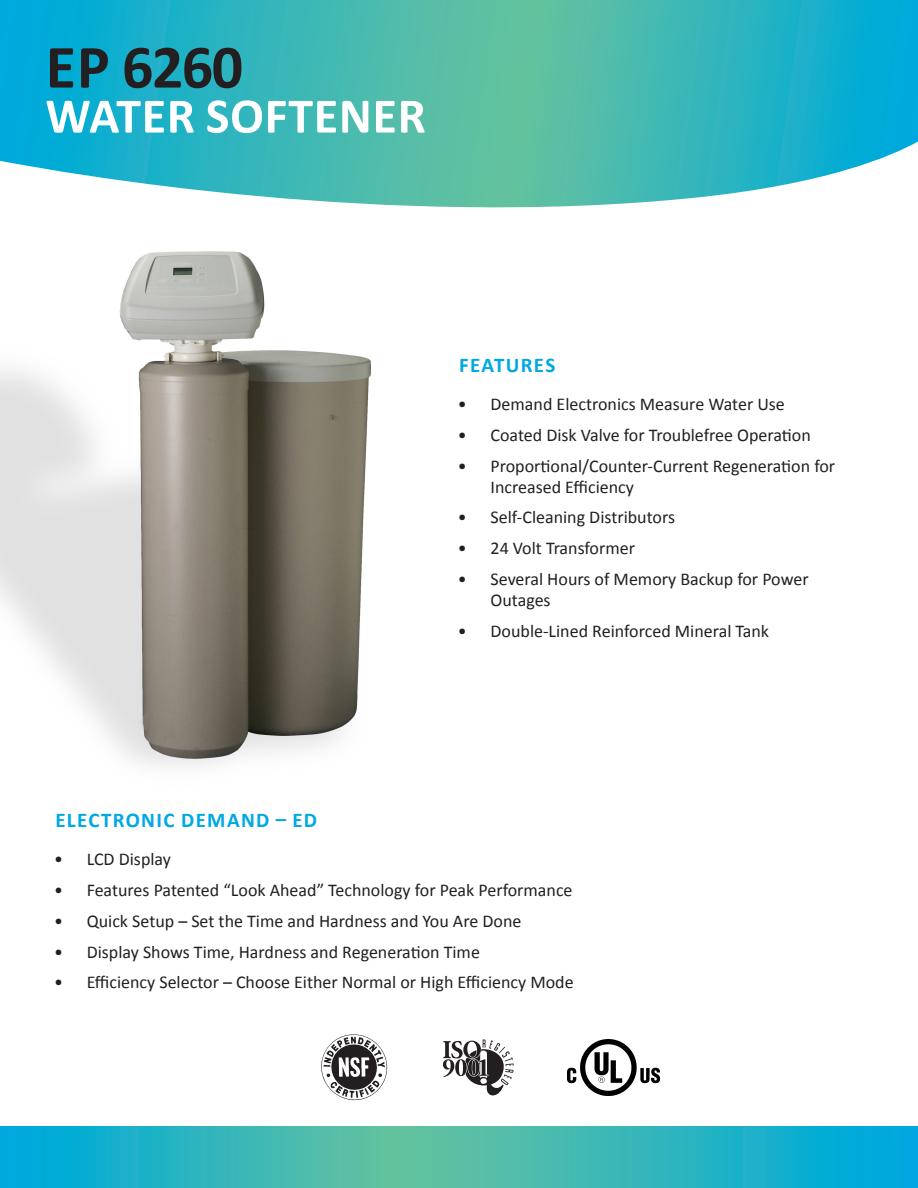
<style>
.page{position:relative;width:918px;height:1188px;background:#fff}
.page>*{position:absolute;margin:0;border:0;box-sizing:border-box;transform-origin:0 0}
.t1{font:700 62.1px "Calibri";letter-spacing:-.025em;color:#231f20}
.t2{font:700 50.1px "Calibri";letter-spacing:.015em;color:#fff}
.t3{font:700 21px "Calibri";letter-spacing:.065em;color:#00a8e4}
.t4{font:18px/21px "Calibri";color:#231f20}
</style>
<div class="page">
<img style="left:0;top:251px;width:371px;height:516px">
<svg style="left:0;top:0;width:918px;height:208px;background:#44bcc0"></svg>
<img style="left:321px;top:1034px;width:67px;height:67px">
<svg style="left:443px;top:1040px;width:71px;height:55px"></svg>
<img style="left:568px;top:1039px;width:92px;height:57px">
<svg style="left:0;top:1126px;width:918px;height:62px;background:#2eb4bd"></svg>
<p class="t1" style="left:46px;top:27px;width:199px">EP 6260</p>
<p class="t2" style="left:45px;top:84px;width:382px">WATER SOFTENER</p>
<p class="t3" style="left:55px;top:807px;width:263px">ELECTRONIC DEMAND – ED</p>
<p class="t3" style="left:459px;top:352px;width:98px">FEATURES</p>
<p class="t4" style="left:458px;top:393px;width:329px">• Demand Electronics Measure Water Use</p>
<p class="t4" style="left:458px;top:424px;width:355px">• Coated Disk Valve for Troublefree Operation</p>
<p class="t4" style="left:491px;top:455px;width:346px;text-indent:-33px">• Proportional/Counter-Current Regeneration for<br>Increased Efficiency</p>
<p class="t4" style="left:458px;top:507px;width:219px">• Self-Cleaning Distributors</p>
<p class="t4" style="left:458px;top:538px;width:179px">• 24 Volt Transformer</p>
<p class="t4" style="left:491px;top:569px;width:320px;text-indent:-33px">• Several Hours of Memory Backup for Power<br>Outages</p>
<p class="t4" style="left:458px;top:621px;width:313px">• Double-Lined Reinforced Mineral Tank</p>
<p class="t4" style="left:54px;top:849px;width:119px">• LCD Display</p>
<p class="t4" style="left:54px;top:879px;width:520px">• Features Patented “Look Ahead” Technology for Peak Performance</p>
<p class="t4" style="left:54px;top:910px;width:469px">• Quick Setup – Set the Time and Hardness and You Are Done</p>
<p class="t4" style="left:54px;top:941px;width:428px">• Display Shows Time, Hardness and Regeneration Time</p>
<p class="t4" style="left:54px;top:972px;width:521px">• Efficiency Selector – Choose Either Normal or High Efficiency Mode</p>
</div>
